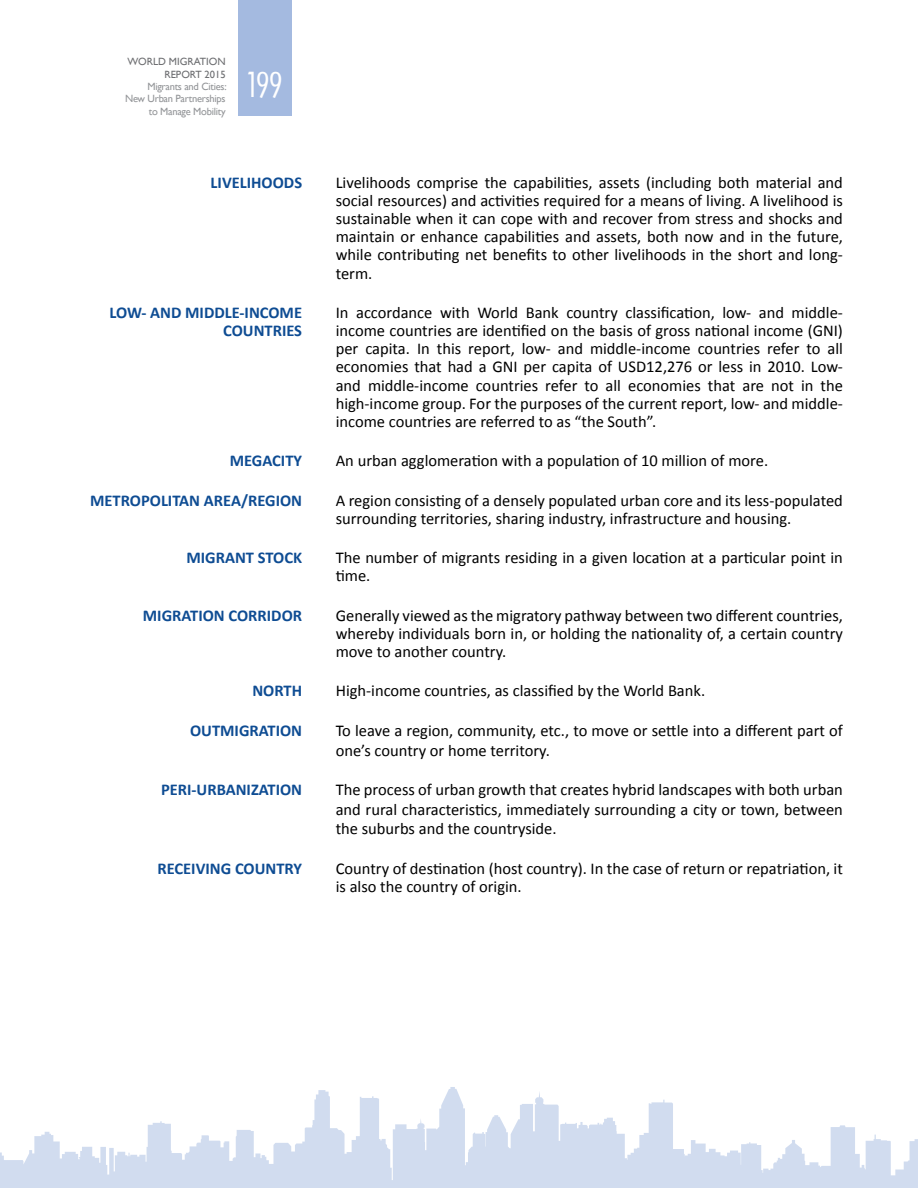
<style>
.page{position:relative;width:918px;height:1188px;background:#fff}
.page>*{position:absolute;margin:0;border:0;box-sizing:border-box;transform-origin:0 0}
.t1{font:33px "Arcitectura";color:#fff}
.t2{font:16.5px/18.1px "Calibri";color:#000;text-align:justify}
.t3{font:700 16.5px/18.1px "Calibri";color:#0e4c93;text-align:right}
.t4{font:10.5px/12.6px "Gill Sans";letter-spacing:-.025em;color:#939598;text-align:right}
.t5{font:10.5px/12.6px "Gill Sans";color:#6d6e71;text-align:right}
</style>
<div class="page">
<div style="left:238px;top:0;width:54px;height:115px;background:#a4bae0"></div>
<svg style="left:0;top:1087px;width:918px;height:101px"></svg>
<p class="t5" style="left:128px;top:56px;width:100px">WORLD MIGRATION<br>REPORT 2015</p>
<p class="t4" style="left:125px;top:80px;width:103px">Migrants and Cities:<br>New Urban Partnerships to Manage Mobility</p>
<h1 class="t1" style="left:247px;top:70px;width:37px">199</h1>
<p class="t3" style="left:211px;top:173px;width:93px">LIVELIHOODS</p>
<p class="t2" style="left:336px;top:173px;width:509px">Livelihoods comprise the capabilities, assets (including both material and social resources) and activities required for a means of living. A livelihood is sustainable when it can cope with and recover from stress and shocks and maintain or enhance capabilities and assets, both now and in the future, while contributing net benefits to other livelihoods in the short and long&shy;term.</p>
<p class="t3" style="left:109px;top:303px;width:194px">LOW- AND MIDDLE-INCOME<br>COUNTRIES</p>
<p class="t2" style="left:336px;top:303px;width:509px">In accordance with World Bank country classification, low- and middle&shy;income countries are identified on the basis of gross national income (GNI) per capita. In this report, low- and middle-income countries refer to all economies that had a GNI per capita of USD12,276 or less in 2010. Low&shy;and middle-income countries refer to all economies that are not in the high-income group. For the purposes of the current report, low- and middle&shy;income countries are referred to as “the South”.</p>
<p class="t3" style="left:230px;top:452px;width:74px">MEGACITY</p>
<p class="t2" style="left:336px;top:452px;width:434px">An urban agglomeration with a population of 10 million of more.</p>
<p class="t3" style="left:90px;top:491px;width:213px">METROPOLITAN AREA/REGION</p>
<p class="t2" style="left:336px;top:491px;width:509px">A region consisting of a densely populated urban core and its less-populated surrounding territories, sharing industry, infrastructure and housing.</p>
<p class="t3" style="left:186px;top:549px;width:117px">MIGRANT STOCK</p>
<p class="t2" style="left:336px;top:549px;width:509px">The number of migrants residing in a given location at a particular point in time.</p>
<p class="t3" style="left:143px;top:606px;width:161px">MIGRATION CORRIDOR</p>
<p class="t2" style="left:336px;top:606px;width:509px">Generally viewed as the migratory pathway between two different countries, whereby individuals born in, or holding the nationality of, a certain country move to another country.</p>
<p class="t3" style="left:252px;top:682px;width:51px">NORTH</p>
<p class="t2" style="left:336px;top:682px;width:371px">High-income countries, as classified by the World Bank.</p>
<p class="t3" style="left:190px;top:721px;width:114px">OUTMIGRATION</p>
<p class="t2" style="left:336px;top:720px;width:509px;line-height:19.8px">To leave a region, community, etc., to move or settle into a different part of one’s country or home territory.</p>
<p class="t3" style="left:161px;top:780px;width:143px">PERI-URBANIZATION</p>
<p class="t2" style="left:336px;top:780px;width:509px;line-height:19.8px">The process of urban growth that creates hybrid landscapes with both urban and rural characteristics, immediately surrounding a city or town, between the suburbs and the countryside.</p>
<p class="t3" style="left:157px;top:859px;width:146px">RECEIVING COUNTRY</p>
<p class="t2" style="left:336px;top:859px;width:509px">Country of destination (host country). In the case of return or repatriation, it is also the country of origin.</p>
</div>
